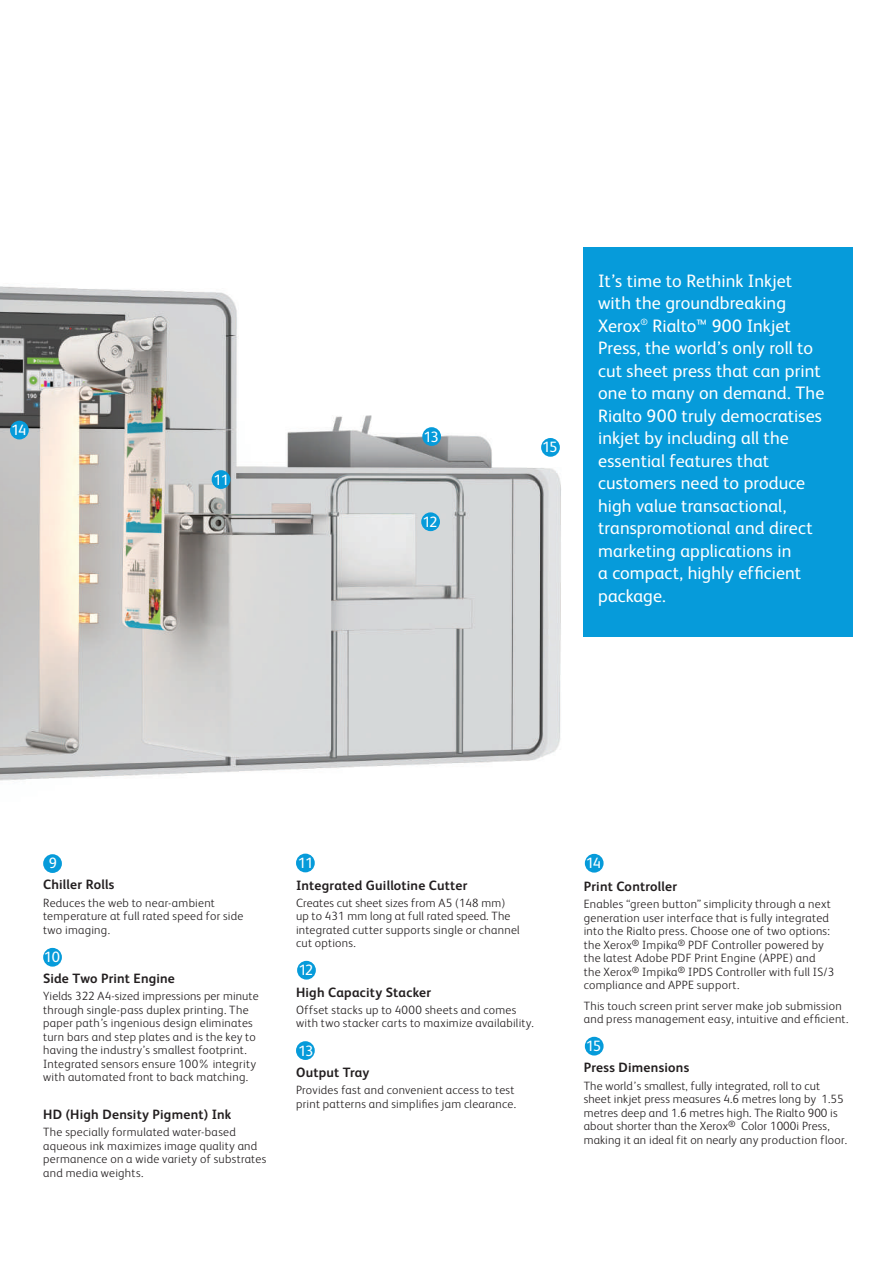
<style>
.page{position:relative;width:893px;height:1263px;background:#fff}
.page>*{position:absolute;margin:0;border:0;box-sizing:border-box;transform-origin:0 0}
.t1{font:18px/22.5px "Xerox Sans";letter-spacing:.005em;color:#fff}
.t2{font:15px "Xerox Sans";letter-spacing:-.11em;color:#fff}
.t3{font:700 13.5px "Xerox Sans";letter-spacing:.015em;color:#231f20}
.t4{font:300 12px/13.5px "Xerox Sans";letter-spacing:.02em;color:#231f20}
</style>
<div class="page">
<img style="left:0;top:286px;width:561px;height:495px">
<div style="left:583px;top:247px;width:269px;height:390px;background:#069bda"></div>
<div style="left:43px;top:854px;width:19px;height:19px;background:#069bda;border-radius:50%"></div>
<div style="left:43px;top:948px;width:19px;height:19px;background:#069bda;border-radius:50%"></div>
<div style="left:296px;top:854px;width:19px;height:18px;background:#069bda;border-radius:50%"></div>
<div style="left:297px;top:961px;width:19px;height:18px;background:#069bda;border-radius:50%"></div>
<div style="left:296px;top:1041px;width:19px;height:19px;background:#069bda;border-radius:50%"></div>
<div style="left:585px;top:854px;width:19px;height:18px;background:#069bda;border-radius:50%"></div>
<div style="left:585px;top:1037px;width:19px;height:18px;background:#069bda;border-radius:50%"></div>
<div style="left:212px;top:470px;width:18px;height:19px;background:#069bda;border-radius:50%"></div>
<div style="left:421px;top:512px;width:19px;height:19px;background:#069bda;border-radius:50%"></div>
<div style="left:422px;top:427px;width:19px;height:19px;background:#069bda;border-radius:50%"></div>
<div style="left:10px;top:421px;width:19px;height:18px;background:#069bda;border-radius:50%"></div>
<div style="left:541px;top:438px;width:19px;height:19px;background:#069bda;border-radius:50%"></div>
<p class="t2" style="left:11px;top:420px;width:16px">14</p>
<p class="t2" style="left:214px;top:470px;width:17px">11</p>
<p class="t2" style="left:424px;top:426px;width:16px">13</p>
<p class="t2" style="left:423px;top:512px;width:16px">12</p>
<p class="t2" style="left:542px;top:437px;width:16px">15</p>
<p class="t1" style="left:598px;top:268px;width:228px">It’s time to Rethink Inkjet with the groundbreaking<br>Xerox<sup>®</sup> Rialto™ 900 Inkjet<br>Press, the world’s only roll to cut sheet press that can print one to many on demand. The<br>Rialto 900 truly democratises inkjet by including all the essential features that customers need to produce high value transactional, transpromotional and direct marketing applications in<br>a compact, highly efficient package.</p>
<p class="t2" style="left:49px;top:853px;width:10px">9</p>
<p class="t3" style="left:43px;top:875px;width:73px">Chiller Rolls</p>
<p class="t4" style="left:43px;top:895px;width:202px">Reduces the web to near-ambient temperature at full rated speed for side two imaging.</p>
<p class="t2" style="left:44px;top:947px;width:17px">10</p>
<p class="t3" style="left:43px;top:969px;width:133px">Side Two Print Engine</p>
<p class="t4" style="left:43px;top:989px;width:217px">Yields 322 A4-sized impressions per minute through single-pass duplex printing. The paper path’s ingenious design eliminates turn bars and step plates and is the key to having the industry’s smallest footprint.<br>Integrated sensors ensure 100% integrity with automated front to back matching.</p>
<p class="t3" style="left:43px;top:1105px;width:190px">HD (High Density Pigment) Ink</p>
<p class="t4" style="left:43px;top:1125px;width:225px">The specially formulated water-based aqueous ink maximizes image quality and permanence on a wide variety of substrates and media weights.</p>
<p class="t2" style="left:298px;top:853px;width:17px">11</p>
<p class="t3" style="left:296px;top:876px;width:173px">Integrated Guillotine Cutter</p>
<p class="t4" style="left:296px;top:895px;width:225px">Creates cut sheet sizes from A5 (148 mm) up to 431 mm long at full rated speed. The integrated cutter supports single or channel cut options.</p>
<p class="t2" style="left:299px;top:960px;width:16px">12</p>
<p class="t3" style="left:296px;top:983px;width:137px">High Capacity Stacker</p>
<p class="t4" style="left:296px;top:1002px;width:239px">Offset stacks up to 4000 sheets and comes with two stacker carts to maximize availability.</p>
<p class="t2" style="left:298px;top:1040px;width:16px">13</p>
<p class="t3" style="left:296px;top:1063px;width:75px">Output Tray</p>
<p class="t4" style="left:296px;top:1083px;width:221px">Provides fast and convenient access to test print patterns and simplifies jam clearance.</p>
<p class="t2" style="left:586px;top:853px;width:16px">14</p>
<p class="t3" style="left:584px;top:877px;width:95px">Print Controller</p>
<p class="t4" style="left:584px;top:897px;width:252px">Enables “green button” simplicity through a next generation user interface that is fully integrated into the Rialto press. Choose one of two options: the Xerox<sup>®</sup> Impika<sup>®</sup> PDF Controller powered by the latest Adobe PDF Print Engine (APPE) and the Xerox<sup>®</sup> Impika<sup>®</sup> IPDS Controller with full IS/3 compliance and APPE support.</p>
<p class="t4" style="left:584px;top:998px;width:266px">This touch screen print server make job submission and press management easy, intuitive and efficient.</p>
<p class="t2" style="left:586px;top:1036px;width:16px">15</p>
<p class="t3" style="left:584px;top:1058px;width:107px">Press Dimensions</p>
<p class="t4" style="left:584px;top:1078px;width:265px">The world’s smallest, fully integrated, roll to cut sheet inkjet press measures 4.6 metres long by 1.55 metres deep and 1.6 metres high. The Rialto 900 is about shorter than the Xerox<sup>®</sup> Color 1000i Press, making it an ideal fit on nearly any production floor.</p>
</div>
